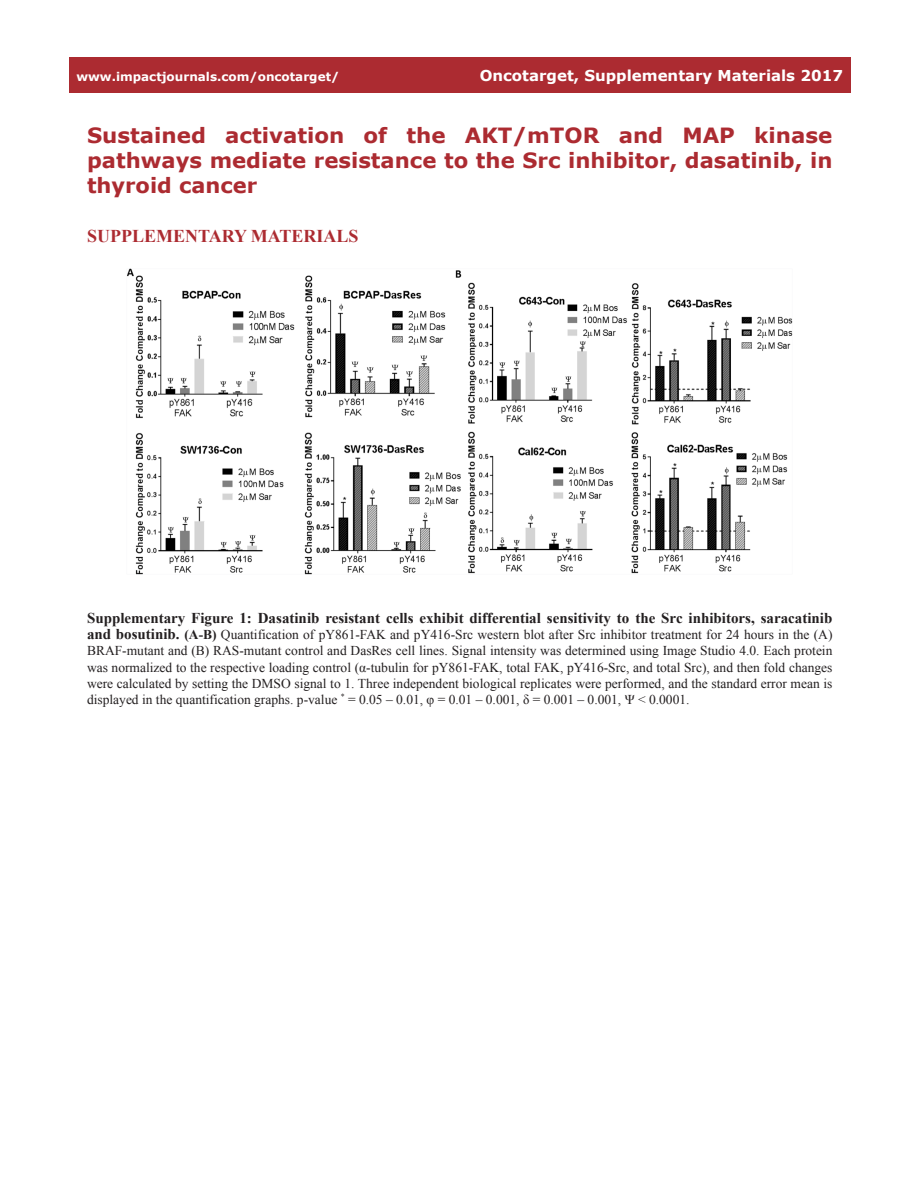
<style>
.page{position:relative;width:918px;height:1188px;background:#fff}
.page>*{position:absolute;margin:0;border:0;box-sizing:border-box;transform-origin:0 0}
.t1{font:700 21px/25.2px "Verdana";color:#ac2b31;text-align:justify}
.Heading{font:700 18px "Times New Roman";color:#ac2b31}
.figuretext{font:700 15px "Times New Roman";color:#231f20}
.t2{font:700 15px "Verdana";color:#fff}
.figuretext-2{font:13.5px/16.2px "Times New Roman";color:#231f20;text-align:justify}
.t3{font:700 12px "Verdana";color:#fff}
.s1{font-weight:700;font-size:15px}
.s2{font-weight:700}
</style>
<div class="page">
<div style="left:69px;top:57px;width:781px;height:36px;background:#ac2b31"></div>
<img style="left:127px;top:269px;width:666px;height:306px">
<p class="t3" style="left:76px;top:68px;width:264px">www.impactjournals.com/oncotarget/</p>
<p class="t2" style="left:480px;top:65px;width:365px">Oncotarget, Supplementary Materials 2017</p>
<p class="t1" style="left:87px;top:122px;width:747px">Sustained activation of the AKT/mTOR and MAP kinase pathways mediate resistance to the Src inhibitor, dasatinib, in thyroid cancer</p>
<p class="Heading" style="left:87px;top:223px;width:273px">SUPPLEMENTARY MATERIALS</p>
<p class="figuretext" style="left:87px;top:608px;width:747px">Supplementary Figure 1: Dasatinib resistant cells exhibit differential sensitivity to the Src inhibitors, saracatinib</p>
<p class="figuretext-2" style="left:87px;top:626px;width:747px"><span class="s1">and bosutinib.</span> <span class="s2">(A-B)</span> Quantification of pY861-FAK and pY416-Src western blot after Src inhibitor treatment for 24 hours in the (A)<br>BRAF-mutant and (B) RAS-mutant control and DasRes cell lines. Signal intensity was determined using Image Studio 4.0. Each protein was normalized to the respective loading control (α-tubulin for pY861-FAK, total FAK, pY416-Src, and total Src), and then fold changes were calculated by setting the DMSO signal to 1. Three independent biological replicates were performed, and the standard error mean is displayed in the quantification graphs. p-value <sup>*</sup> = 0.05 – 0.01, φ = 0.01 – 0.001, δ = 0.001 – 0.001, Ψ &lt; 0.0001.</p>
</div>
